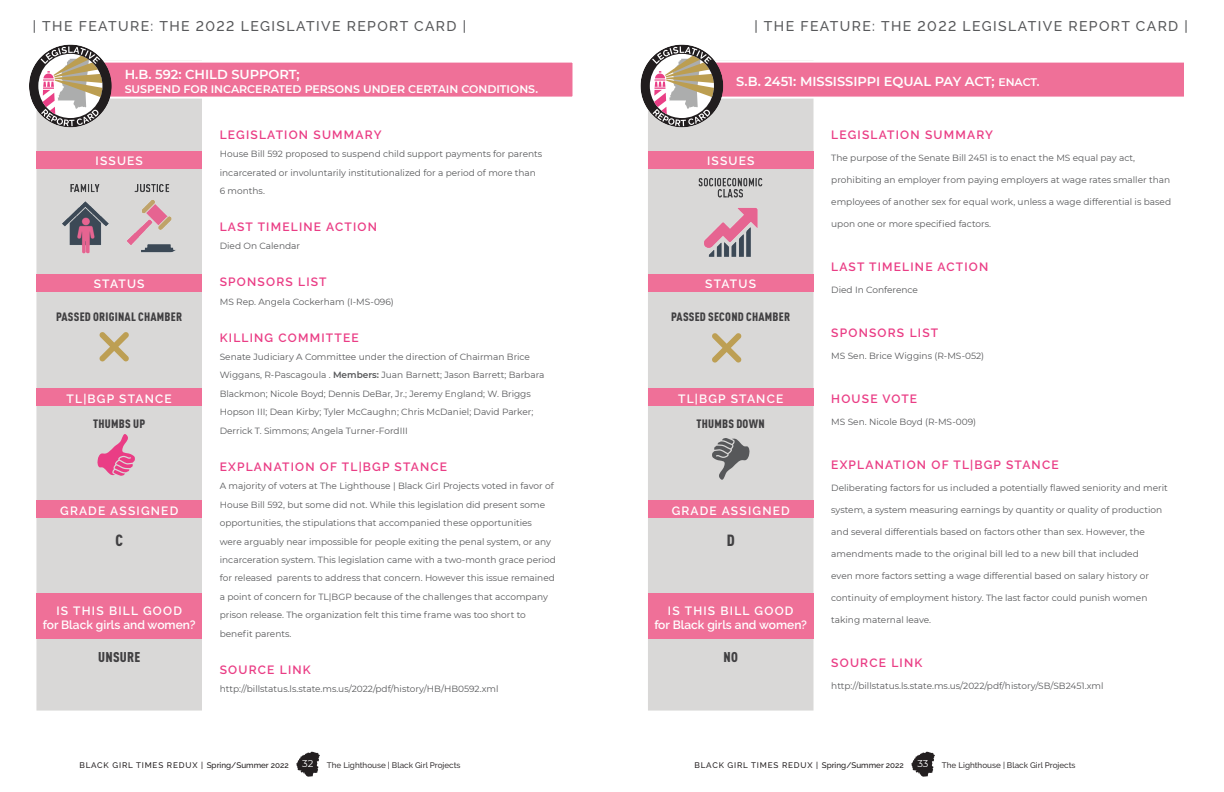
<style>
.page{position:relative;width:1224px;height:792px;background:#fff}
.page>*{position:absolute;margin:0;border:0;box-sizing:border-box;transform-origin:0 0}
.TOC_Entries{font:900 condensed 16px "DIN Pro";color:#414042}
.TOC_Entries-2{font:500 14px "Raleway";letter-spacing:.1em;color:#57585a}
.TOC_Entries-3{font:900 condensed 14px "DIN Pro";letter-spacing:.02em;color:#414042}
.TOC_Entries-4{font:600 13px "Montserrat";color:#fff}
.TOC_Entries-5{font:600 12px "Raleway";letter-spacing:.1em;color:#ea3d85}
.TOC_Entries-6{font:600 12px "Raleway";letter-spacing:.1em;color:#fff}
.TOC_Entries-7{font:600 12px/14px "Raleway";color:#fff;text-align:center}
.TOC_Entries-8{font:900 condensed 12px "DIN Pro";letter-spacing:.02em;color:#414042}
.TOC_Entries-9{font:600 11px "Montserrat";color:#fff}
.t1{font:9.9px "Montserrat";color:#fff}
.TOC_Entries-10{font:9px/18.4px "Montserrat";color:#57585a}
.t2{font:500 8.1px "Raleway";letter-spacing:.085em;color:#231f20}
.t3{font:500 8.1px "Raleway";color:#231f20}
.s1{font-weight:600}
.s2{font-size:11px}
</style>
<div class="page">
<svg style="left:296px;top:752px;width:24px;height:25px"></svg>
<svg style="left:911px;top:752px;width:24px;height:25px"></svg>
<div style="left:36px;top:99px;width:166px;height:612px;background:#d9d8d7"></div>
<div style="left:95px;top:61px;width:479px;height:38px;background:#ef7098;border:2px solid #fff"></div>
<svg style="left:29px;top:45px;width:83px;height:82px"></svg>
<div style="left:36px;top:274px;width:166px;height:18px;background:#ef7098"></div>
<div style="left:36px;top:388px;width:166px;height:18px;background:#ef7098"></div>
<div style="left:36px;top:500px;width:166px;height:18px;background:#ef7098"></div>
<div style="left:36px;top:594px;width:166px;height:45px;background:#ef7098"></div>
<div style="left:36px;top:151px;width:166px;height:18px;background:#ef7098"></div>
<img style="left:55px;top:172px;width:63px;height:85px">
<svg style="left:97px;top:434px;width:38px;height:42px"></svg>
<div style="left:648px;top:99px;width:166px;height:612px;background:#d9d8d7"></div>
<div style="left:706px;top:61px;width:480px;height:38px;background:#ef7098;border:2px solid #fff"></div>
<svg style="left:641px;top:45px;width:82px;height:82px"></svg>
<div style="left:648px;top:274px;width:166px;height:18px;background:#ef7098"></div>
<div style="left:648px;top:388px;width:166px;height:18px;background:#ef7098"></div>
<div style="left:648px;top:500px;width:166px;height:18px;background:#ef7098"></div>
<div style="left:648px;top:594px;width:166px;height:45px;background:#ef7098"></div>
<div style="left:648px;top:151px;width:166px;height:18px;background:#ef7098"></div>
<svg style="left:712px;top:438px;width:38px;height:42px"></svg>
<svg style="left:99px;top:332px;width:30px;height:29px"></svg>
<img style="left:121px;top:172px;width:63px;height:85px">
<img style="left:697px;top:177px;width:67px;height:89px">
<svg style="left:712px;top:333px;width:30px;height:30px"></svg>
<p class="TOC_Entries-2" style="left:33px;top:18px;width:435px">| THE FEATURE: THE 2022 LEGISLATIVE REPORT CARD |</p>
<p class="TOC_Entries-2" style="left:755px;top:18px;width:435px">| THE FEATURE: THE 2022 LEGISLATIVE REPORT CARD |</p>
<p class="TOC_Entries-4" style="left:125px;top:65px;width:177px">H.B. 592: CHILD SUPPORT;</p>
<p class="TOC_Entries-9" style="left:125px;top:81px;width:415px">SUSPEND FOR INCARCERATED PERSONS UNDER CERTAIN CONDITIONS.</p>
<p class="TOC_Entries-5" style="left:220px;top:128px;width:163px">LEGISLATION SUMMARY</p>
<p class="TOC_Entries-10" style="left:220px;top:144px;width:324px">House Bill 592 proposed to suspend child support payments for parents incarcerated or involuntarily institutionalized for a period of more than<br>6 months.</p>
<p class="TOC_Entries-5" style="left:220px;top:220px;width:159px">LAST TIMELINE ACTION</p>
<p class="TOC_Entries-10" style="left:220px;top:237px;width:82px">Died On Calendar</p>
<p class="TOC_Entries-5" style="left:220px;top:275px;width:108px">SPONSORS LIST</p>
<p class="TOC_Entries-10" style="left:220px;top:292px;width:176px">MS Rep. Angela Cockerham (I-MS-096)</p>
<p class="TOC_Entries-5" style="left:220px;top:330px;width:141px">KILLING COMMITTEE</p>
<p class="TOC_Entries-10" style="left:220px;top:347px;width:326px">Senate Judiciary A Committee under the direction of Chairman Brice Wiggans, R-Pascagoula . <span class="s1">Members:</span> Juan Barnett; Jason Barrett; Barbara Blackmon; Nicole Boyd; Dennis DeBar, Jr.; Jeremy England; W. Briggs Hopson III; Dean Kirby; Tyler McCaughn; Chris McDaniel; David Parker; Derrick T. Simmons; Angela Turner-FordIII</p>
<p class="TOC_Entries-5" style="left:220px;top:460px;width:229px">EXPLANATION OF TL|BGP STANCE</p>
<p class="TOC_Entries-10" style="left:220px;top:476px;width:338px">A majority of voters at The Lighthouse | Black Girl Projects voted in favor of House Bill 592, but some did not. While this legislation did present some opportunities, the stipulations that accompanied these opportunities were arguably near impossible for people exiting the penal system, or any incarceration system. This legislation came with a two-month grace period for released parents to address that concern. However this issue remained a point of concern for TL|BGP because of the challenges that accompany prison release. The organization felt this time frame was too short to benefit parents.</p>
<p class="TOC_Entries-5" style="left:220px;top:663px;width:93px">SOURCE LINK</p>
<p class="TOC_Entries-10" style="left:220px;top:679px;width:280px">http://billstatus.ls.state.ms.us/2022/pdf/history/HB/HB0592.xml</p>
<p class="TOC_Entries-6" style="left:96px;top:154px;width:49px">ISSUES</p>
<p class="TOC_Entries-6" style="left:94px;top:277px;width:52px">STATUS</p>
<p class="TOC_Entries-8" style="left:56px;top:308px;width:127px">PASSED ORIGINAL CHAMBER</p>
<p class="TOC_Entries-6" style="left:67px;top:392px;width:107px">TL|BGP STANCE</p>
<p class="TOC_Entries-8" style="left:93px;top:414px;width:53px">THUMBS UP</p>
<p class="TOC_Entries-6" style="left:60px;top:504px;width:120px">GRADE ASSIGNED</p>
<p class="TOC_Entries" style="left:115px;top:527px;width:9px">C</p>
<p class="TOC_Entries-7" style="left:43px;top:604px;width:154px">IS THIS BILL GOOD<br>for Black girls and women?</p>
<p class="TOC_Entries-3" style="left:98px;top:646px;width:44px">UNSURE</p>
<p class="TOC_Entries-4" style="left:736px;top:72px;width:305px">S.B. 2451: MISSISSIPPI EQUAL PAY ACT; <span class="s2">ENACT.</span></p>
<p class="TOC_Entries-6" style="left:707px;top:154px;width:49px">ISSUES</p>
<p class="TOC_Entries-6" style="left:705px;top:277px;width:52px">STATUS</p>
<p class="TOC_Entries-8" style="left:671px;top:308px;width:120px">PASSED SECOND CHAMBER</p>
<p class="TOC_Entries-6" style="left:678px;top:392px;width:107px">TL|BGP STANCE</p>
<p class="TOC_Entries-8" style="left:697px;top:414px;width:70px">THUMBS DOWN</p>
<p class="TOC_Entries-6" style="left:672px;top:504px;width:120px">GRADE ASSIGNED</p>
<p class="TOC_Entries" style="left:727px;top:527px;width:9px">D</p>
<p class="TOC_Entries-7" style="left:654px;top:604px;width:154px">IS THIS BILL GOOD<br>for Black girls and women?</p>
<p class="TOC_Entries-3" style="left:724px;top:646px;width:16px">NO</p>
<p class="TOC_Entries-5" style="left:831px;top:128px;width:163px">LEGISLATION SUMMARY</p>
<p class="TOC_Entries-10" style="left:831px;top:148px;width:305px">The purpose of the Senate Bill 2451 is to enact the MS equal pay act,</p>
<p class="TOC_Entries-10" style="left:831px;top:170px;width:341px">prohibiting an employer from paying employers at wage rates smaller than</p>
<p class="TOC_Entries-10" style="left:831px;top:192px;width:341px">employees of another sex for equal work, unless a wage differential is based</p>
<p class="TOC_Entries-10" style="left:831px;top:214px;width:161px">upon one or more specified factors.</p>
<p class="TOC_Entries-5" style="left:831px;top:259px;width:159px">LAST TIMELINE ACTION</p>
<p class="TOC_Entries-10" style="left:831px;top:280px;width:88px">Died In Conference</p>
<p class="TOC_Entries-5" style="left:831px;top:325px;width:108px">SPONSORS LIST</p>
<p class="TOC_Entries-10" style="left:831px;top:346px;width:154px">MS Sen. Brice Wiggins (R-MS-052)</p>
<p class="TOC_Entries-5" style="left:831px;top:391px;width:87px">HOUSE VOTE</p>
<p class="TOC_Entries-10" style="left:831px;top:412px;width:146px">MS Sen. Nicole Boyd (R-MS-009)</p>
<p class="TOC_Entries-5" style="left:831px;top:457px;width:229px">EXPLANATION OF TL|BGP STANCE</p>
<p class="TOC_Entries-10" style="left:831px;top:478px;width:338px">Deliberating factors for us included a potentially flawed seniority and merit</p>
<p class="TOC_Entries-10" style="left:831px;top:500px;width:332px">system, a system measuring earnings by quantity or quality of production</p>
<p class="TOC_Entries-10" style="left:831px;top:522px;width:315px">and several differentials based on factors other than sex. However, the</p>
<p class="TOC_Entries-10" style="left:831px;top:544px;width:309px">amendments made to the original bill led to a new bill that included</p>
<p class="TOC_Entries-10" style="left:831px;top:566px;width:319px">even more factors setting a wage differential based on salary history or</p>
<p class="TOC_Entries-10" style="left:831px;top:588px;width:318px">continuity of employment history. The last factor could punish women</p>
<p class="TOC_Entries-10" style="left:831px;top:610px;width:101px">taking maternal leave.</p>
<p class="TOC_Entries-5" style="left:831px;top:655px;width:93px">SOURCE LINK</p>
<p class="TOC_Entries-10" style="left:831px;top:676px;width:274px">http://billstatus.ls.state.ms.us/2022/pdf/history/SB/SB2451.xml</p>
<p class="t2" style="left:79px;top:760px;width:211px">BLACK GIRL TIMES REDUX | Spring/Summer 2022</p>
<p class="t1" style="left:302px;top:757px;width:13px">32</p>
<p class="t3" style="left:327px;top:760px;width:135px">The Lighthouse | Black Girl Projects</p>
<p class="t2" style="left:695px;top:760px;width:211px">BLACK GIRL TIMES REDUX | Spring/Summer 2022</p>
<p class="t1" style="left:917px;top:757px;width:13px">33</p>
<p class="t3" style="left:942px;top:760px;width:135px">The Lighthouse | Black Girl Projects</p>
</div>
